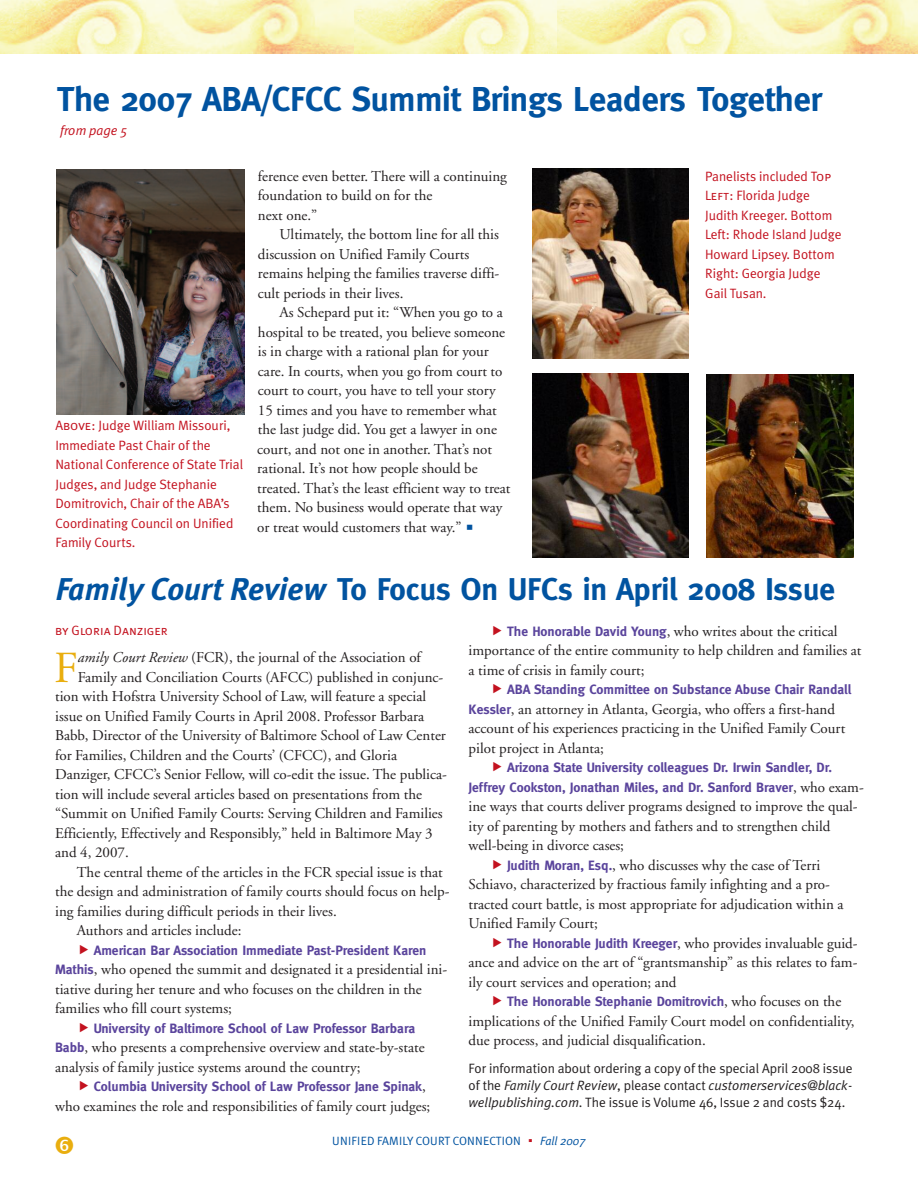
<style>
.page{position:relative;width:918px;height:1188px;background:#fff}
.page>*{position:absolute;margin:0;border:0;box-sizing:border-box;transform-origin:0 0}
.t1{font:44.4px "Adobe Garamond";color:#e9ae0f}
.t2{font:700 34.5px "Meta";letter-spacing:-.01em;color:#0153a0}
.t3{font:700 31.5px "Meta";color:#0153a0}
.t4{font:15px/19.5px "Adobe Garamond";color:#231f20}
.t5{font:700 13.5px/19.5px "Meta";color:#5a449c;text-align:center}
.t6{font:13.5px/19.5px "Meta Plus Normal";color:#c3121f}
.t7{font:13.5px/16.8px "Meta Plus Normal";color:#231f20;text-align:justify}
.t8{font:13.5px "Meta Plus Normal Caps";color:#c3121f}
.t9{font:italic 13.5px "Meta Plus Normal";color:#c3121f}
.t10{font:12px "Meta Plus Normal";letter-spacing:.005em;color:#0153a0}
.s1{font-family:"Meta Plus Normal Caps"}
.s2{font-family:"P22 Vienna Extras";font-size:21px;color:#0153a0}
.s3{font-family:"Meta Plus";font-style:italic}
.s4{font-style:italic}
.s5{font-family:"Meta";font-weight:700;font-size:13.5px;color:#5a449c}
.s6{font-family:"Adobe Garamond";font-weight:400;font-size:15px;color:#231f20}
.s7{font-family:"P22 Vienna Extras";color:#c3121f}
</style>
<div class="page">
<img style="left:0;top:0;width:355px;height:54px">
<img style="left:355px;top:0;width:202px;height:54px">
<img style="left:557px;top:0;width:361px;height:54px">
<img style="left:56px;top:169px;width:188px;height:245px">
<img style="left:532px;top:374px;width:156px;height:184px">
<img style="left:532px;top:168px;width:156px;height:191px">
<img style="left:706px;top:374px;width:148px;height:183px">
<h2 class="t2" style="left:57px;top:79px;width:766px">The 2007 ABA/CFCC Summit Brings Leaders Together</h2>
<p class="t9" style="left:60px;top:122px;width:69px">from page 5</p>
<p class="t6" style="left:55px;top:416px;width:189px"><span class="s1">Above:</span> Judge William Missouri,<br>Immediate Past Chair of the<br>National Conference of State Trial<br>Judges, and Judge Stephanie<br>Domitrovich, Chair of the ABA’s<br>Coordinating Council on Unified<br>Family Courts.</p>
<p class="t4" style="left:258px;top:167px;width:250px">ference even better. There will a continuing foundation to build on for the<br>next one.”</p>
<p class="t4" style="left:258px;top:226px;width:243px;text-indent:22px">Ultimately, the bottom line for all this discussion on Unified Family Courts remains helping the families traverse diffi&shy;cult periods in their lives.</p>
<p class="t4" style="left:257px;top:304px;width:255px;text-indent:22px">As Schepard put it: “When you go to a hospital to be treated, you believe someone is in charge with a rational plan for your care. In courts, when you go from court to court to court, you have to tell your story 15 times and you have to remember what the last judge did. You get a lawyer in one court, and not one in another. That’s not rational. It’s not how people should be treated. That’s the least efficient way to treat them. No business would operate that way or treat would customers that way.”<span class="s2">g</span></p>
<p class="t6" style="left:705px;top:166px;width:138px">Panelists included <span class="s1">Top<br>Left:</span> Florida Judge<br>Judith Kreeger. Bottom<br>Left: Rhode Island Judge<br>Howard Lipsey. Bottom<br>Right: Georgia Judge<br>Gail Tusan.</p>
<h3 class="t3" style="left:55px;top:571px;width:781px"><span class="s3">Family Court Review</span> To Focus On UFCs in April 2008 Issue</h3>
<p class="t8" style="left:55px;top:622px;width:114px">by Gloria Danziger</p>
<h1 class="t1" style="left:54px;top:650px;width:25px">F</h1>
<p class="t4" style="left:78px;top:649px;width:345px"><span class="s4">amily Court Review</span> (FCR), the journal of the Association of</p>
<p class="t4" style="left:469px;top:622px;width:394px;text-indent:39px"><span class="s5">The Honorable David Young</span>, who writes about the critical importance of the entire community to help children and families at a time of crisis in family court;</p>
<p class="t5" style="left:507px;top:680px;width:346px">ABA Standing Committee on Substance Abuse Chair Randall</p>
<p class="t4" style="left:469px;top:700px;width:378px"><span class="s5">Kessler</span>, an attorney in Atlanta, Georgia, who offers a first-hand account of his experiences practicing in the Unified Family Court pilot project in Atlanta;</p>
<p class="t5" style="left:469px;top:758px;width:397px">Arizona State University colleagues Dr. Irwin Sandler, Dr.<br>Jeffrey Cookston, Jonathan Miles, and Dr. Sanford Braver<span class="s6">, who exam-</span></p>
<p class="t4" style="left:469px;top:798px;width:391px">ine ways that courts deliver programs designed to improve the qual-</p>
<p class="t4" style="left:469px;top:817px;width:363px">ity of parenting by mothers and fathers and to strengthen child</p>
<p class="t4" style="left:469px;top:837px;width:157px">well-being in divorce cases;</p>
<p class="t4" style="left:507px;top:856px;width:315px"><span class="s5">Judith Moran, Esq.</span>, who discusses why the case of Terri</p>
<p class="t4" style="left:469px;top:876px;width:363px">Schiavo, characterized by fractious family infighting and a pro-</p>
<p class="t4" style="left:469px;top:895px;width:377px">tracted court battle, is most appropriate for adjudication within a</p>
<p class="t4" style="left:469px;top:915px;width:131px">Unified Family Court;</p>
<p class="t4" style="left:507px;top:934px;width:352px"><span class="s5">The Honorable Judith Kreeger</span>, who provides invaluable guid-</p>
<p class="t4" style="left:469px;top:954px;width:390px">ance and advice on the art of “grantsmanship” as this relates to fam-</p>
<p class="t4" style="left:469px;top:973px;width:209px">ily court services and operation; and</p>
<p class="t5" style="left:507px;top:992px;width:336px">The Honorable Stephanie Domitrovich<span class="s6">, who focuses on the</span></p>
<p class="t4" style="left:469px;top:1012px;width:388px">implications of the Unified Family Court model on confidentiality, due process, and judicial disqualification.</p>
<p class="t7" style="left:469px;top:1060px;width:386px">For information about ordering a copy of the special April 2008 issue of the <span class="s4">Family Court Review</span>, please contact <span class="s4">customerservices@black&shy;wellpublishing.com</span>. The issue is Volume 46, Issue 2 and costs $24.</p>
<p class="t4" style="left:78px;top:669px;width:367px">Family and Conciliation Courts (AFCC) published in conjunc-</p>
<p class="t4" style="left:55px;top:688px;width:372px">tion with Hofstra University School of Law, will feature a special</p>
<p class="t4" style="left:55px;top:708px;width:371px">issue on Unified Family Courts in April 2008. Professor Barbara</p>
<p class="t4" style="left:55px;top:727px;width:392px">Babb, Director of the University of Baltimore School of Law Center</p>
<p class="t4" style="left:55px;top:747px;width:343px">for Families, Children and the Courts’ (CFCC), and Gloria</p>
<p class="t4" style="left:55px;top:766px;width:393px">Danziger, CFCC’s Senior Fellow, will co-edit the issue. The publica-</p>
<p class="t4" style="left:55px;top:786px;width:368px">tion will include several articles based on presentations from the</p>
<p class="t4" style="left:55px;top:805px;width:389px">“Summit on Unified Family Courts: Serving Children and Families</p>
<p class="t4" style="left:55px;top:825px;width:379px">Efficiently, Effectively and Responsibly,” held in Baltimore May 3</p>
<p class="t4" style="left:55px;top:844px;width:75px">and 4, 2007.</p>
<p class="t4" style="left:77px;top:864px;width:368px">The central theme of the articles in the FCR special issue is that</p>
<p class="t4" style="left:55px;top:883px;width:396px">the design and administration of family courts should focus on help-</p>
<p class="t4" style="left:55px;top:903px;width:283px">ing families during difficult periods in their lives.</p>
<p class="t4" style="left:77px;top:922px;width:166px">Authors and articles include:</p>
<p class="t5" style="left:94px;top:940px;width:334px">American Bar Association Immediate Past-President Karen</p>
<p class="t4" style="left:55px;top:961px;width:394px"><span class="s5">Mathis</span>, who opened the summit and designated it a presidential ini&shy;tiative during her tenure and who focuses on the children in the families who fill court systems;</p>
<p class="t5" style="left:94px;top:1018px;width:323px">University of Baltimore School of Law Professor Barbara</p>
<p class="t4" style="left:55px;top:1039px;width:371px"><span class="s5">Babb</span>, who presents a comprehensive overview and state-by-state analysis of family justice systems around the country;</p>
<p class="t5" style="left:94px;top:1077px;width:334px">Columbia University School of Law Professor Jane Spinak<span class="s6">,</span></p>
<p class="t4" style="left:55px;top:1098px;width:377px">who examines the role and responsibilities of family court judges;</p>
<p class="t10" style="left:332px;top:1134px;width:255px">UNIFIED FAMILY COURT CONNECTION <span class="s7">g</span> <span class="s4">Fall 2007</span></p>
</div>
